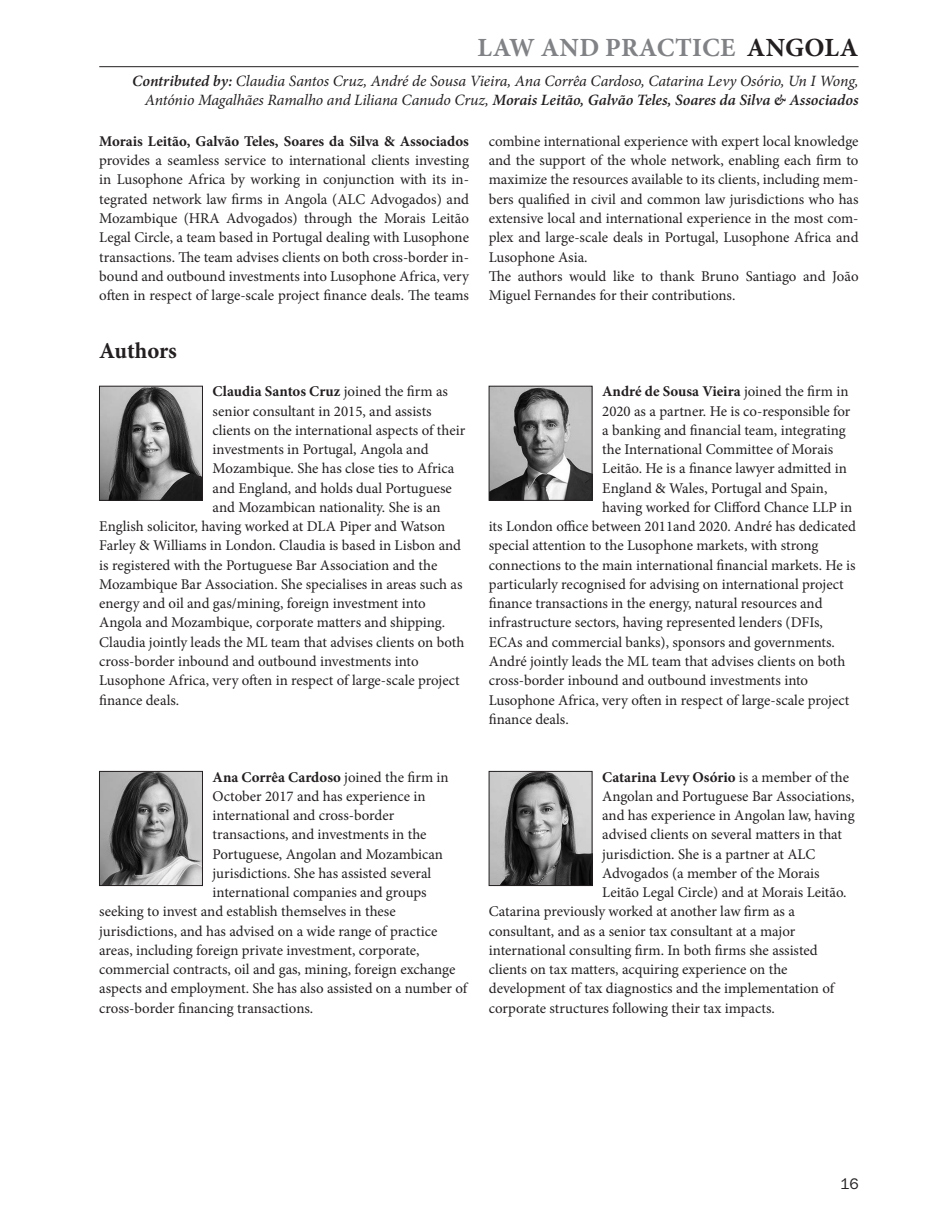
<style>
.page{position:relative;width:938px;height:1221px;background:#fff}
.page>*{position:absolute;margin:0;border:0;box-sizing:border-box;transform-origin:0 0}
.LPG_page_head_R{font:700 26.25px "Minion Pro";letter-spacing:.01em;color:#808285}
.Authors{font:700 22.75px "Minion Pro";letter-spacing:-.005em;color:#231f20}
.LPG_contributedBy{font:italic 15.75px/19.2px "Minion Pro";letter-spacing:-.005em;color:#231f20;text-align:right}
.t1{font:15.75px "Franklin Gothic URW Boo";color:#231f20}
.Author_paragraph{font:14.88px "Minion Pro";letter-spacing:-.005em;color:#231f20}
.Firm_paragraph{font:14.88px/19.2px "Minion Pro";letter-spacing:-.005em;color:#231f20;text-align:justify}
.Author_paragraph-2{font:700 14.88px "Minion Pro";color:#231f20}
.s1{color:#231f20}
.s2{font-weight:600}
.s3{font-weight:700}
.s4{font-weight:400}
</style>
<div class="page">
<hr style="left:99px;top:66px;width:759px;height:1px;background:#231f20">
<img style="left:101px;top:388px;width:100px;height:110px">
<div style="left:99px;top:386px;width:104px;height:114px;border:1px solid #231f20"></div>
<img style="left:101px;top:773px;width:100px;height:110px">
<div style="left:99px;top:771px;width:104px;height:114px;border:1px solid #231f20"></div>
<img style="left:491px;top:388px;width:99px;height:110px">
<div style="left:489px;top:386px;width:103px;height:114px;border:1px solid #231f20"></div>
<img style="left:491px;top:773px;width:99px;height:110px">
<div style="left:489px;top:771px;width:103px;height:114px;border:1px solid #231f20"></div>
<p class="LPG_page_head_R" style="left:477px;top:29px;width:382px">LAW AND PRACTICE <span class="s1">ANGOLA</span></p>
<p class="LPG_contributedBy" style="left:132px;top:71px;width:727px"><span class="s2">Contributed by:</span> Claudia Santos Cruz, André de Sousa Vieira, Ana Corrêa Cardoso, Catarina Levy Osório, Un I Wong,<br>António Magalhães Ramalho and Liliana Canudo Cruz, <span class="s2">Morais Leitão, Galvão Teles, Soares da Silva &amp; Associados</span></p>
<p class="Firm_paragraph" style="left:99px;top:132px;width:371px"><span class="s3">Morais Leitão, Galvão Teles, Soares da Silva &amp; Associados </span>provides a seamless service to international clients investing in Lusophone Africa by working in conjunction with its in&shy;tegrated network law firms in Angola (ALC Advogados) and Mozambique (HRA Advogados) through the Morais Leitão Legal Circle, a team based in Portugal dealing with Lusophone transactions. The team advises clients on both cross-border in&shy;bound and outbound investments into Lusophone Africa, very often in respect of large-scale project finance deals. The teams</p>
<p class="Firm_paragraph" style="left:489px;top:132px;width:371px">combine international experience with expert local knowledge and the support of the whole network, enabling each firm to maximize the resources available to its clients, including mem&shy;bers qualified in civil and common law jurisdictions who has extensive local and international experience in the most com&shy;plex and large-scale deals in Portugal, Lusophone Africa and Lusophone Asia.</p>
<p class="Firm_paragraph" style="left:489px;top:266px;width:371px">The authors would like to thank Bruno Santiago and João<br>Miguel Fernandes for their contributions.</p>
<p class="Authors" style="left:99px;top:334px;width:79px">Authors</p>
<p class="Author_paragraph-2" style="left:213px;top:381px;width:237px">Claudia Santos Cruz <span class="s4">joined the firm as</span></p>
<p class="Author_paragraph" style="left:213px;top:401px;width:220px">senior consultant in 2015, and assists</p>
<p class="Author_paragraph" style="left:213px;top:420px;width:254px">clients on the international aspects of their</p>
<p class="Author_paragraph" style="left:213px;top:439px;width:217px">investments in Portugal, Angola and</p>
<p class="Author_paragraph" style="left:213px;top:458px;width:243px">Mozambique. She has close ties to Africa</p>
<p class="Author_paragraph" style="left:213px;top:478px;width:241px">and England, and holds dual Portuguese</p>
<p class="Author_paragraph" style="left:213px;top:497px;width:229px">and Mozambican nationality. She is an</p>
<p class="Author_paragraph" style="left:99px;top:516px;width:347px">English solicitor, having worked at DLA Piper and Watson</p>
<p class="Author_paragraph" style="left:99px;top:535px;width:363px">Farley &amp; Williams in London. Claudia is based in Lisbon and</p>
<p class="Author_paragraph" style="left:99px;top:555px;width:339px">is registered with the Portuguese Bar Association and the</p>
<p class="Author_paragraph" style="left:99px;top:574px;width:365px">Mozambique Bar Association. She specialises in areas such as</p>
<p class="Author_paragraph" style="left:99px;top:593px;width:328px">energy and oil and gas/mining, foreign investment into</p>
<p class="Author_paragraph" style="left:99px;top:612px;width:347px">Angola and Mozambique, corporate matters and shipping.</p>
<p class="Author_paragraph" style="left:99px;top:632px;width:367px">Claudia jointly leads the ML team that advises clients on both</p>
<p class="Author_paragraph" style="left:99px;top:651px;width:321px">cross-border inbound and outbound investments into</p>
<p class="Author_paragraph" style="left:99px;top:670px;width:362px">Lusophone Africa, very often in respect of large-scale project</p>
<p class="Author_paragraph" style="left:99px;top:689px;width:81px">finance deals.</p>
<p class="Author_paragraph-2" style="left:213px;top:766px;width:237px">Ana Corrêa Cardoso <span class="s4">joined the firm in</span></p>
<p class="Author_paragraph" style="left:213px;top:786px;width:215px">October 2017 and has experience in</p>
<p class="Author_paragraph" style="left:213px;top:805px;width:183px">international and cross-border</p>
<p class="Author_paragraph" style="left:213px;top:824px;width:215px">transactions, and investments in the</p>
<p class="Author_paragraph" style="left:213px;top:843px;width:232px">Portuguese, Angolan and Mozambican</p>
<p class="Author_paragraph" style="left:213px;top:863px;width:220px">jurisdictions. She has assisted several</p>
<p class="Author_paragraph" style="left:213px;top:882px;width:216px">international companies and groups</p>
<p class="Author_paragraph" style="left:99px;top:901px;width:298px">seeking to invest and establish themselves in these</p>
<p class="Author_paragraph" style="left:99px;top:920px;width:339px">jurisdictions, and has advised on a wide range of practice</p>
<p class="Author_paragraph" style="left:99px;top:940px;width:322px">areas, including foreign private investment, corporate,</p>
<p class="Author_paragraph" style="left:99px;top:959px;width:357px">commercial contracts, oil and gas, mining, foreign exchange</p>
<p class="Author_paragraph" style="left:99px;top:978px;width:369px">aspects and employment. She has also assisted on a number of</p>
<p class="Author_paragraph" style="left:99px;top:997px;width:215px">cross-border financing transactions.</p>
<p class="Author_paragraph-2" style="left:602px;top:381px;width:248px">André de Sousa Vieira <span class="s4">joined the firm in</span></p>
<p class="Author_paragraph" style="left:602px;top:401px;width:250px">2020 as a partner. He is co-responsible for</p>
<p class="Author_paragraph" style="left:602px;top:420px;width:245px">a banking and financial team, integrating</p>
<p class="Author_paragraph" style="left:602px;top:439px;width:232px">the International Committee of Morais</p>
<p class="Author_paragraph" style="left:602px;top:458px;width:246px">Leitão. He is a finance lawyer admitted in</p>
<p class="Author_paragraph" style="left:602px;top:478px;width:227px">England &amp; Wales, Portugal and Spain,</p>
<p class="Author_paragraph" style="left:602px;top:497px;width:251px">having worked for Clifford Chance LLP in</p>
<p class="Author_paragraph" style="left:489px;top:516px;width:369px">its London office between 2011and 2020. André has dedicated</p>
<p class="Author_paragraph" style="left:489px;top:535px;width:331px">special attention to the Lusophone markets, with strong</p>
<p class="Author_paragraph" style="left:489px;top:555px;width:368px">connections to the main international financial markets. He is</p>
<p class="Author_paragraph" style="left:489px;top:574px;width:356px">particularly recognised for advising on international project</p>
<p class="Author_paragraph" style="left:489px;top:593px;width:335px">finance transactions in the energy, natural resources and</p>
<p class="Author_paragraph" style="left:489px;top:612px;width:336px">infrastructure sectors, having represented lenders (DFIs,</p>
<p class="Author_paragraph" style="left:489px;top:632px;width:348px">ECAs and commercial banks), sponsors and governments.</p>
<p class="Author_paragraph" style="left:489px;top:651px;width:358px">André jointly leads the ML team that advises clients on both</p>
<p class="Author_paragraph" style="left:489px;top:670px;width:321px">cross-border inbound and outbound investments into</p>
<p class="Author_paragraph" style="left:489px;top:689px;width:362px">Lusophone Africa, very often in respect of large-scale project</p>
<p class="Author_paragraph" style="left:489px;top:709px;width:81px">finance deals.</p>
<p class="Author_paragraph-2" style="left:602px;top:766px;width:248px">Catarina Levy Osório <span class="s4">is a member of the</span></p>
<p class="Author_paragraph" style="left:602px;top:786px;width:254px">Angolan and Portuguese Bar Associations,</p>
<p class="Author_paragraph" style="left:602px;top:805px;width:254px">and has experience in Angolan law, having</p>
<p class="Author_paragraph" style="left:602px;top:824px;width:241px">advised clients on several matters in that</p>
<p class="Author_paragraph" style="left:602px;top:843px;width:215px">jurisdiction. She is a partner at ALC</p>
<p class="Author_paragraph" style="left:602px;top:863px;width:219px">Advogados (a member of the Morais</p>
<p class="Author_paragraph" style="left:602px;top:882px;width:246px">Leitão Legal Circle) and at Morais Leitão.</p>
<p class="Author_paragraph" style="left:489px;top:901px;width:307px">Catarina previously worked at another law firm as a</p>
<p class="Author_paragraph" style="left:489px;top:920px;width:308px">consultant, and as a senior tax consultant at a major</p>
<p class="Author_paragraph" style="left:489px;top:940px;width:330px">international consulting firm. In both firms she assisted</p>
<p class="Author_paragraph" style="left:489px;top:959px;width:300px">clients on tax matters, acquiring experience on the</p>
<p class="Author_paragraph" style="left:489px;top:978px;width:347px">development of tax diagnostics and the implementation of</p>
<p class="Author_paragraph" style="left:489px;top:997px;width:287px">corporate structures following their tax impacts.</p>
<p class="t1" style="left:840px;top:1174px;width:20px">16</p>
</div>
